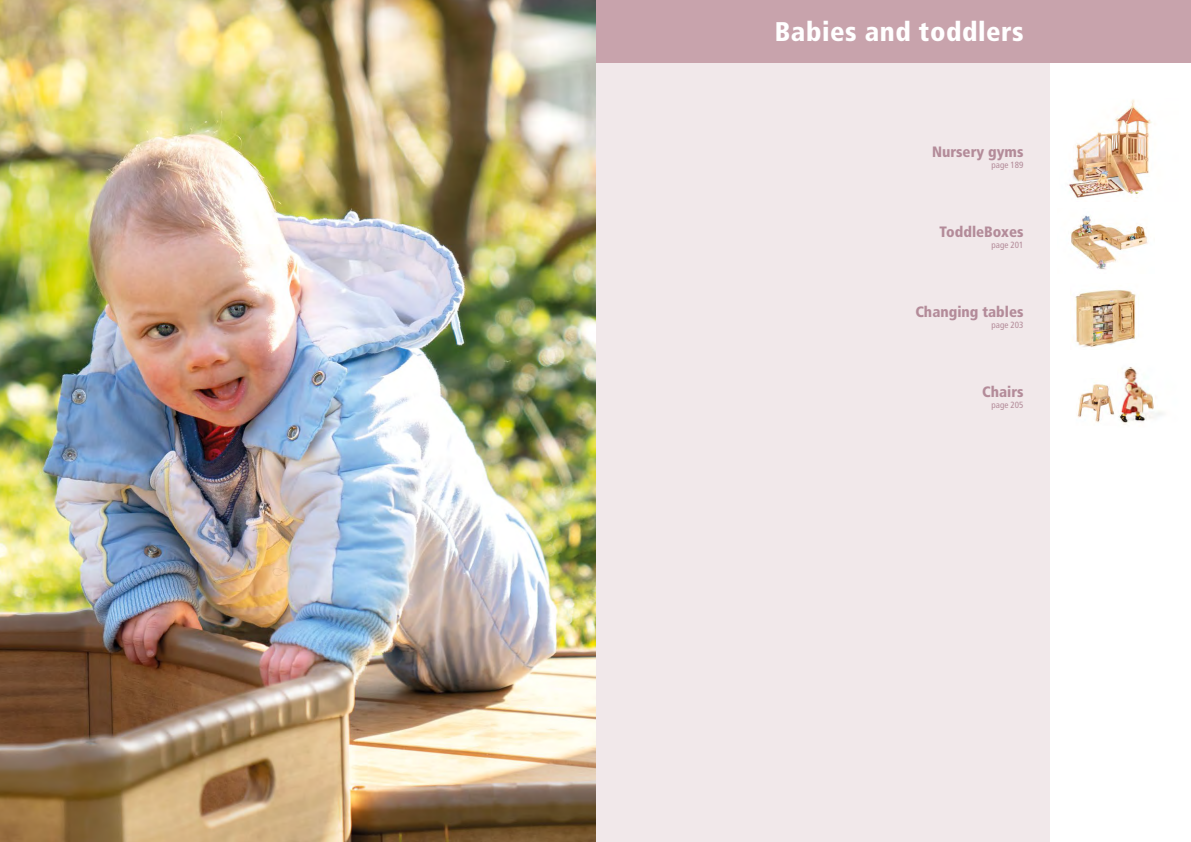
<style>
.page{position:relative;width:1191px;height:842px;background:#fff}
.page>*{position:absolute;margin:0;border:0;box-sizing:border-box;transform-origin:0 0}
.t1{font:900 condensed 27px "Frutiger LT Std";letter-spacing:.02em;color:#fff}
.Chapter_break_subtitle{font:900 condensed 15px "Frutiger LT Std";color:#b38b99}
.Chapter_break_page_ref{font:condensed 9px "Frutiger LT Std";color:#b38b99}
</style>
<div class="page">
<div style="left:596px;top:0;width:453px;height:842px;background:#f1e8ea"></div>
<div style="left:568px;top:0;width:623px;height:63px;background:#c8a3ac"></div>
<img style="left:0;top:0;width:595px;height:842px">
<img style="left:1070px;top:289px;width:66px;height:58px">
<img style="left:1077px;top:384px;width:38px;height:39px">
<img style="left:1068px;top:99px;width:84px;height:100px">
<img style="left:1071px;top:215px;width:77px;height:55px">
<img style="left:1118px;top:367px;width:45px;height:58px">
<p class="t1" style="left:775px;top:15px;width:250px">Babies and toddlers</p>
<p class="Chapter_break_subtitle" style="left:932px;top:143px;width:93px">Nursery gyms</p>
<p class="Chapter_break_page_ref" style="left:991px;top:160px;width:33px">page 189</p>
<p class="Chapter_break_subtitle" style="left:939px;top:223px;width:85px">ToddleBoxes</p>
<p class="Chapter_break_page_ref" style="left:991px;top:240px;width:33px">page 201</p>
<p class="Chapter_break_subtitle" style="left:915px;top:303px;width:110px">Changing tables</p>
<p class="Chapter_break_page_ref" style="left:991px;top:320px;width:33px">page 203</p>
<p class="Chapter_break_subtitle" style="left:982px;top:383px;width:43px">Chairs</p>
<p class="Chapter_break_page_ref" style="left:991px;top:400px;width:33px">page 205</p>
</div>
